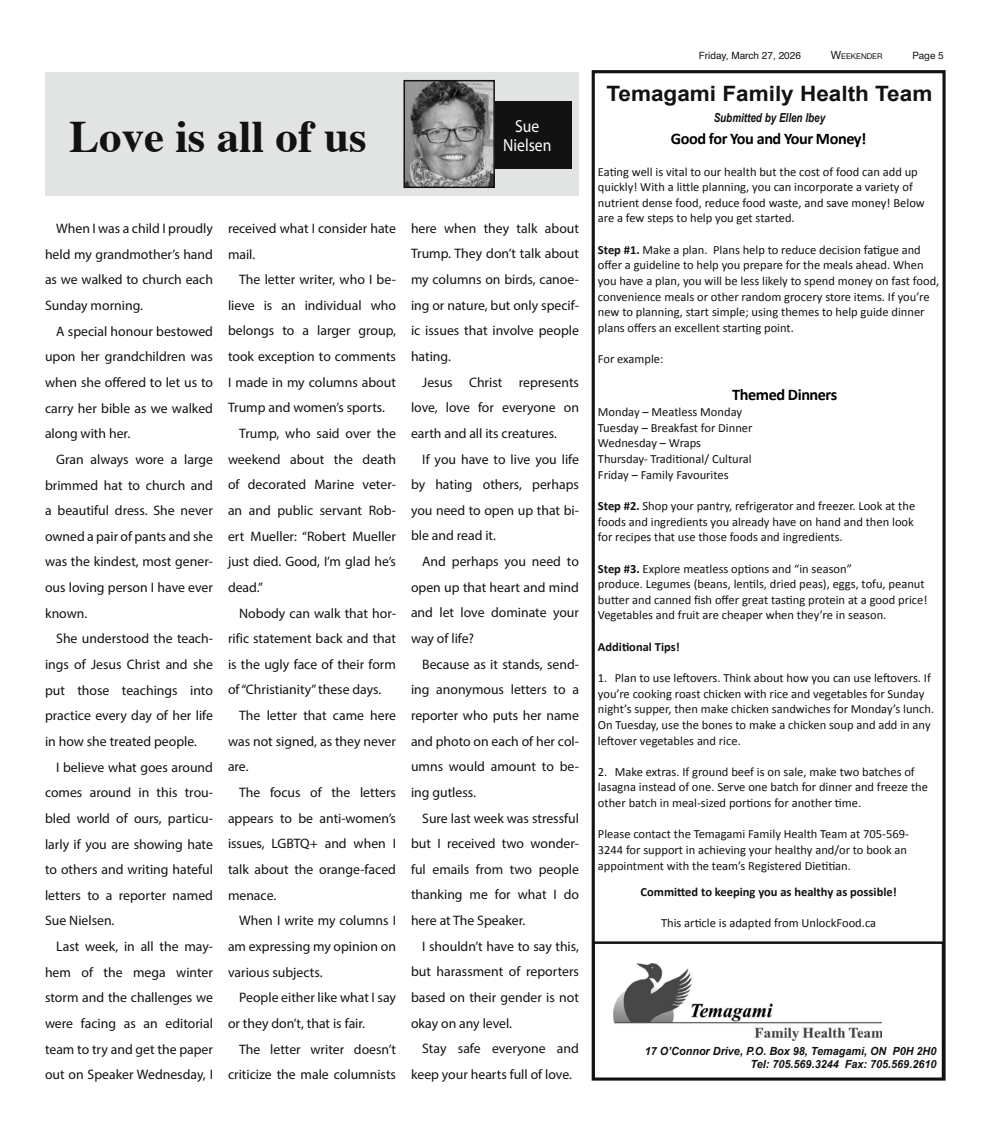
<style>
.page{position:relative;width:990px;height:1125px;background:#fff}
.page>*{position:absolute;margin:0;border:0;box-sizing:border-box;transform-origin:0 0}
.t1{font:700 45px "Times";color:#121212}
.t2{font:700 21.12px "Arial";color:#121212;scale:1.06 1}
.t3{font:17.5px/18.8px "Myriad Pro";color:#fff;text-align:center;scale:.89 1}
.t4{font:700 16.25px "Calibri";letter-spacing:-.025em;color:#000}
.t5{font:13.75px/25.6px "Myriad Pro";color:#121212;text-align:justify}
.t6{font:12.5px/15.6px "Calibri";color:#121212}
.t7{font:700 12.5px "Calibri";color:#121212}
.t8{font:italic 700 12.5px "Arial Narrow";color:#121212}
.t9{font:italic 700 11.25px/12.5px "Arial";color:#121212;text-align:right}
.t10{font:10px "Helvetica";color:#121212}
.t11{font:10px "Helvetica Neue";color:#121212}
.t12{font:7.88px "Helvetica Neue";color:#121212}
.s1{font-size:11.25px}
.s2{font-weight:700}
</style>
<div class="page">
<div style="left:45px;top:72px;width:534px;height:124px;background:#e2e4e4"></div>
<div style="left:483px;top:101px;width:88px;height:68px;background:#121212"></div>
<img style="left:407px;top:83px;width:85px;height:102px">
<div style="left:404px;top:80px;width:91px;height:108px;border:2px solid #121212"></div>
<svg style="left:595px;top:941px;width:347px;height:136px"></svg>
<div style="left:609px;top:961px;width:272px;height:79px;background:#fff"></div>
<img style="left:614px;top:964px;width:267px;height:76px">
<h1 class="t1" style="left:69px;top:94px;width:299px">Love is all of us</h1>
<p class="t3" style="left:503px;top:117px;width:56px">Sue<br>Nielsen</p>
<p class="t5" style="left:45px;top:215px;width:170px;text-indent:11px">When I was a child I proudly held my grandmother’s hand as we walked to church each Sunday morning.</p>
<p class="t5" style="left:45px;top:318px;width:170px;text-indent:11px">A special honour bestowed upon her grandchildren was when she offered to let us to carry her bible as we walked along with her.</p>
<p class="t5" style="left:45px;top:446px;width:170px;text-indent:11px">Gran always wore a large brimmed hat to church and a beautiful dress. She never owned a pair of pants and she was the kindest, most gener&shy;ous loving person I have ever known.</p>
<p class="t5" style="left:45px;top:626px;width:170px;text-indent:11px">She understood the teach&shy;ings of Jesus Christ and she put those teachings into practice every day of her life in how she treated people.</p>
<p class="t5" style="left:45px;top:754px;width:170px;text-indent:11px">I believe what goes around comes around in this trou&shy;bled world of ours, particu&shy;larly if you are showing hate to others and writing hateful letters to a reporter named Sue Nielsen.</p>
<p class="t5" style="left:45px;top:933px;width:170px;text-indent:11px">Last week, in all the may&shy;hem of the mega winter storm and the challenges we were facing as an editorial team to try and get the paper out on Speaker Wednesday, I</p>
<p class="t5" style="left:228px;top:215px;width:169px">received what I consider hate mail.</p>
<p class="t5" style="left:239px;top:267px;width:158px">The letter writer, who I be-</p>
<p class="t5" style="left:228px;top:292px;width:169px">lieve is an individual who</p>
<p class="t5" style="left:228px;top:318px;width:170px">belongs to a larger group,</p>
<p class="t5" style="left:228px;top:343px;width:170px">took exception to comments</p>
<p class="t5" style="left:228px;top:369px;width:170px">I made in my columns about</p>
<p class="t5" style="left:228px;top:395px;width:159px">Trump and women’s sports.</p>
<p class="t5" style="left:239px;top:420px;width:158px">Trump, who said over the</p>
<p class="t5" style="left:228px;top:446px;width:169px">weekend about the death</p>
<p class="t5" style="left:228px;top:472px;width:169px">of decorated Marine veter-</p>
<p class="t5" style="left:228px;top:497px;width:169px">an and public servant Rob-</p>
<p class="t5" style="left:228px;top:523px;width:170px">ert Mueller: “Robert Mueller</p>
<p class="t5" style="left:228px;top:549px;width:170px">just died. Good, I’m glad he’s</p>
<p class="t5" style="left:228px;top:574px;width:37px">dead.”</p>
<p class="t5" style="left:239px;top:600px;width:158px">Nobody can walk that hor-</p>
<p class="t5" style="left:228px;top:626px;width:170px">rific statement back and that</p>
<p class="t5" style="left:228px;top:651px;width:169px">is the ugly face of their form</p>
<p class="t5" style="left:228px;top:677px;width:155px">of “Christianity” these days.</p>
<p class="t5" style="left:239px;top:703px;width:158px">The letter that came here</p>
<p class="t5" style="left:228px;top:728px;width:170px">was not signed, as they never</p>
<p class="t5" style="left:228px;top:754px;width:22px">are.</p>
<p class="t5" style="left:239px;top:779px;width:158px">The focus of the letters</p>
<p class="t5" style="left:228px;top:805px;width:170px">appears to be anti-women’s</p>
<p class="t5" style="left:228px;top:831px;width:170px">issues, LGBTQ+ and when I</p>
<p class="t5" style="left:228px;top:856px;width:170px">talk about the orange-faced</p>
<p class="t5" style="left:228px;top:882px;width:50px">menace.</p>
<p class="t5" style="left:239px;top:908px;width:158px">When I write my columns I</p>
<p class="t5" style="left:228px;top:933px;width:169px">am expressing my opinion on</p>
<p class="t5" style="left:228px;top:959px;width:96px">various subjects.</p>
<p class="t5" style="left:239px;top:985px;width:158px">People either like what I say</p>
<p class="t5" style="left:228px;top:1010px;width:139px">or they don’t, that is fair.</p>
<p class="t5" style="left:239px;top:1036px;width:158px">The letter writer doesn’t</p>
<p class="t5" style="left:228px;top:1062px;width:170px">criticize the male columnists</p>
<p class="t5" style="left:411px;top:215px;width:170px">here when they talk about Trump. They don’t talk about my columns on birds, canoe&shy;ing or nature, but only specif&shy;ic issues that involve people hating.</p>
<p class="t5" style="left:411px;top:369px;width:170px;text-indent:11px">Jesus Christ represents love, love for everyone on earth and all its creatures.</p>
<p class="t5" style="left:411px;top:446px;width:170px;text-indent:11px">If you have to live you life by hating others, perhaps you need to open up that bi&shy;ble and read it.</p>
<p class="t5" style="left:411px;top:548px;width:170px;text-indent:11px">And perhaps you need to open up that heart and mind and let love dominate your way of life?</p>
<p class="t5" style="left:411px;top:651px;width:170px;text-indent:11px">Because as it stands, send&shy;ing anonymous letters to a reporter who puts her name and photo on each of her col&shy;umns would amount to be&shy;ing gutless.</p>
<p class="t5" style="left:411px;top:805px;width:170px;text-indent:11px">Sure last week was stressful but I received two wonder&shy;ful emails from two people thanking me for what I do here at The Speaker.</p>
<p class="t5" style="left:411px;top:933px;width:170px;text-indent:11px">I shouldn’t have to say this, but harassment of reporters based on their gender is not okay on any level.</p>
<p class="t5" style="left:411px;top:1036px;width:169px;text-indent:11px">Stay safe everyone and keep your hearts full of love.</p>
<p class="t10" style="left:699px;top:48px;width:104px">Friday, March 27, 2026</p>
<p class="t12" style="left:831px;top:51px;width:53px"><span class="s1">W</span>EEKENDER</p>
<p class="t11" style="left:912px;top:49px;width:33px">Page 5</p>
<h2 class="t2" style="left:606px;top:79px;width:309px">Temagami Family Health Team</h2>
<p class="t8" style="left:714px;top:108px;width:113px">Submitted by Ellen Ibey</p>
<p class="t4" style="left:671px;top:129px;width:197px">Good for You and Your Money!</p>
<p class="t6" style="left:598px;top:163px;width:328px">Eating well is vital to our health but the cost of food can add up quickly! With a little planning, you can incorporate a variety of nutrient dense food, reduce food waste, and save money! Below are a few steps to help you get started.</p>
<p class="t6" style="left:598px;top:241px;width:343px"><span class="s2">Step #1.</span> Make a plan. Plans help to reduce decision fatigue and offer a guideline to help you prepare for the meals ahead. When you have a plan, you will be less likely to spend money on fast food, convenience meals or other random grocery store items. If you’re new to planning, start simple; using themes to help guide dinner plans offers an excellent starting point.</p>
<p class="t6" style="left:598px;top:351px;width:67px">For example:</p>
<p class="t4" style="left:732px;top:385px;width:106px">Themed Dinners</p>
<p class="t6" style="left:598px;top:404px;width:156px">Monday – Meatless Monday<br>Tuesday – Breakfast for Dinner<br>Wednesday – Wraps<br>Thursday- Traditional/ Cultural<br>Friday – Family Favourites</p>
<p class="t6" style="left:598px;top:497px;width:319px;text-align:justify"><span class="s2">Step #2.</span> Shop your pantry, refrigerator and freezer. Look at the foods and ingredients you already have on hand and then look for recipes that use those foods and ingredients.</p>
<p class="t6" style="left:598px;top:560px;width:331px"><span class="s2">Step #3.</span> Explore meatless options and “in season”<br>produce. Legumes (beans, lentils, dried peas), eggs, tofu, peanut butter and canned fish offer great tasting protein at a good price!<br>Vegetables and fruit are cheaper when they’re in season.</p>
<p class="t7" style="left:598px;top:639px;width:83px">Additional Tips!</p>
<p class="t6" style="left:598px;top:669px;width:338px">1. Plan to use leftovers. Think about how you can use leftovers. If you’re cooking roast chicken with rice and vegetables for Sunday night’s supper, then make chicken sandwiches for Monday’s lunch.<br>On Tuesday, use the bones to make a chicken soup and add in any leftover vegetables and rice.</p>
<p class="t6" style="left:598px;top:763px;width:332px">2. Make extras. If ground beef is on sale, make two batches of lasagna instead of one. Serve one batch for dinner and freeze the other batch in meal-sized portions for another time.</p>
<p class="t6" style="left:598px;top:826px;width:312px">Please contact the Temagami Family Health Team at 705-569-<br>3244 for support in achieving your healthy and/or to book an appointment with the team’s Registered Dietitian.</p>
<p class="t7" style="left:641px;top:884px;width:258px">Committed to keeping you as healthy as possible!</p>
<p class="t6" style="left:661px;top:915px;width:217px">This article is adapted from UnlockFood.ca</p>
<p class="t9" style="left:645px;top:1046px;width:293px">17 O’Connor Drive, P.O. Box 98, Temagami, ON P0H 2H0<br>Tel: 705.569.3244 Fax: 705.569.2610</p>
</div>
